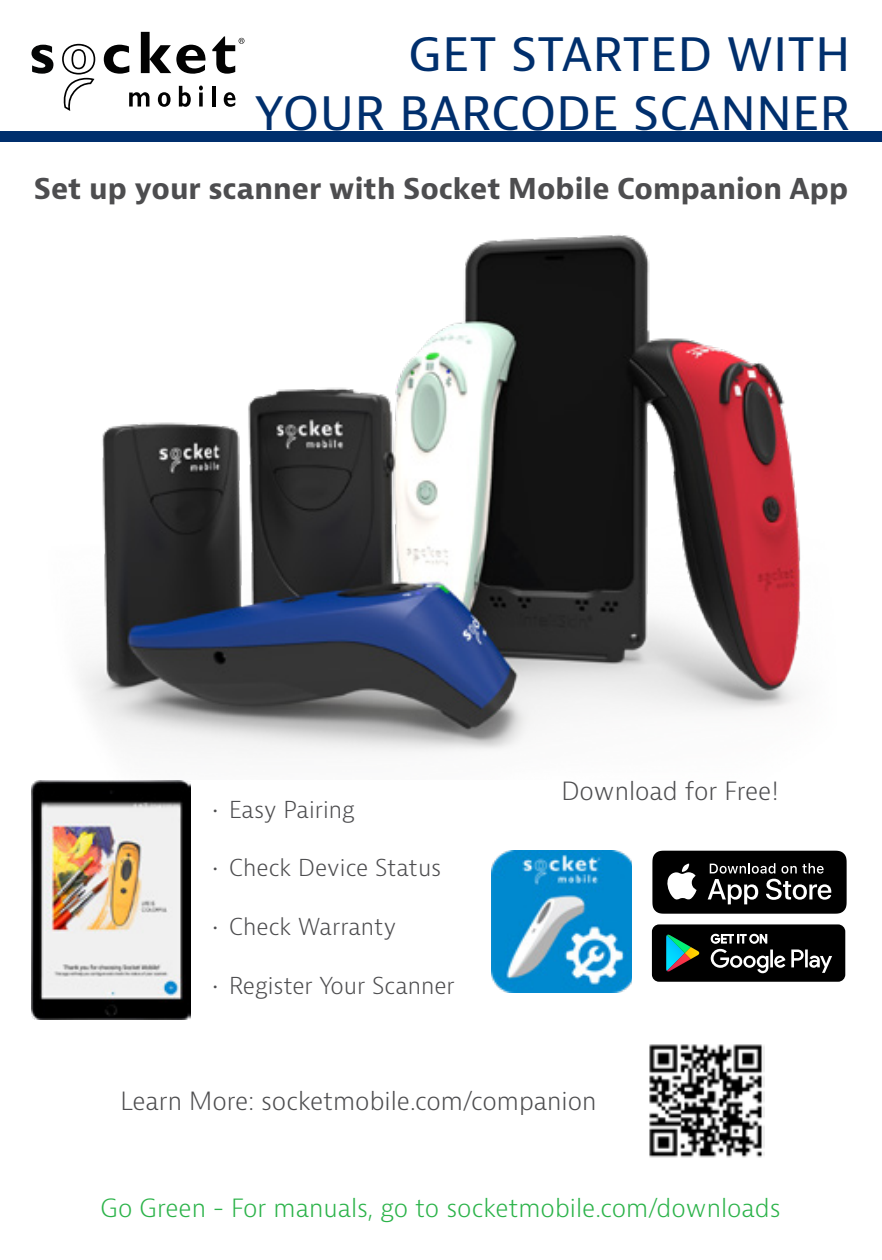
<style>
.page{position:relative;width:882px;height:1260px;background:#fff}
.page>*{position:absolute;margin:0;border:0;box-sizing:border-box;transform-origin:0 0}
.t1{font:49px/58.8px "Bernina Sans";color:#002f6d;text-align:right}
.t2{font:700 28px "Bernina Sans";color:#4d4d4f}
.t3{font:300 24.5px "Bernina Sans";color:#4d4d4f}
.t4{font:300 24.5px "Bernina Sans";color:#2cb34a}
.t5{font:300 22.75px "Bernina Sans";color:#4d4d4f}
</style>
<div class="page">
<svg style="left:32px;top:45px;width:21px;height:29px"></svg>
<svg style="left:104px;top:45px;width:25px;height:29px"></svg>
<svg style="left:141px;top:32px;width:65px;height:42px"></svg>
<svg style="left:62px;top:44px;width:33px;height:67px"></svg>
<svg style="left:129px;top:92px;width:20px;height:15px"></svg>
<svg style="left:158px;top:92px;width:13px;height:15px"></svg>
<svg style="left:179px;top:86px;width:12px;height:21px"></svg>
<svg style="left:199px;top:86px;width:4px;height:21px"></svg>
<hr style="left:212px;top:86px;width:3px;height:21px;background:#020202">
<svg style="left:224px;top:92px;width:12px;height:15px"></svg>
<svg style="left:212px;top:36px;width:32px;height:38px"></svg>
<div style="left:0;top:132px;width:882px;height:10px;background:#002f6d"></div>
<img style="left:81px;top:235px;width:720px;height:517px">
<img style="left:649px;top:1044px;width:115px;height:114px">
<svg style="left:652px;top:851px;width:195px;height:63px"></svg>
<div style="left:652px;top:924px;width:193px;height:58px;background:#000;border-radius:7px"></div>
<svg style="left:711px;top:934px;width:121px;height:39px"></svg>
<svg style="left:666px;top:935px;width:34px;height:37px"></svg>
<img style="left:492px;top:850px;width:140px;height:142px">
<img style="left:32px;top:780px;width:158px;height:240px">
<h1 class="t1" style="left:254px;top:25px;width:598px">GET STARTED WITH<br>YOUR BARCODE SCANNER</h1>
<p class="t2" style="left:34px;top:170px;width:816px">Set up your scanner with Socket Mobile Companion App</p>
<p class="t5" style="left:213px;top:794px;width:143px">• Easy Pairing</p>
<p class="t5" style="left:213px;top:853px;width:230px">• Check Device Status</p>
<p class="t5" style="left:213px;top:912px;width:185px">• Check Warranty</p>
<p class="t5" style="left:213px;top:971px;width:243px">• Register Your Scanner</p>
<p class="t3" style="left:561px;top:775px;width:219px">Download for Free!</p>
<p class="t3" style="left:120px;top:1085px;width:477px">Learn More: socketmobile.com/companion</p>
<p class="t4" style="left:100px;top:1192px;width:682px">Go Green - For manuals, go to socketmobile.com/downloads</p>
</div>
